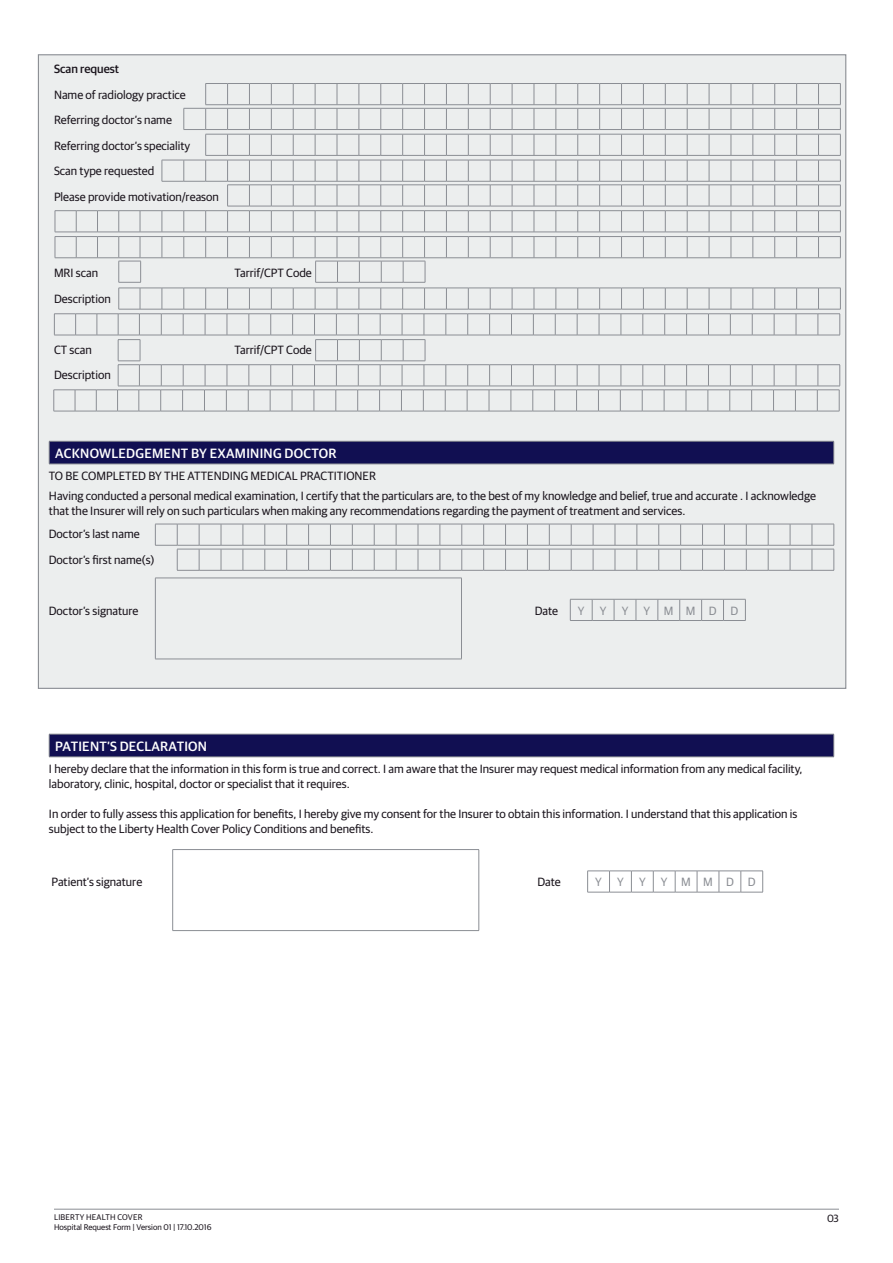
<style>
.page{position:relative;width:893px;height:1263px;background:#fff}
.page>*{position:absolute;margin:0;border:0;box-sizing:border-box;transform-origin:0 0}
.t1{font:500 13.5px "Guardian Sans";letter-spacing:.02em;color:#fff}
.t2{font:12px/25.5px "Guardian Sans";color:#1a141c}
.t3{font:12px "Guardian Sans";letter-spacing:1.095em;color:#8b8e94}
.t4{font:500 12px "Guardian Sans";color:#1a141c}
.t5{font:10.5px "Guardian Sans";color:#1a141c}
.t6{font:8.25px/9.9px "Guardian Sans";letter-spacing:.005em;color:#1a141c}
</style>
<div class="page">
<hr style="left:54px;top:1209px;width:785px;height:1px;background:#8b8e94">
<div style="left:38px;top:54px;width:808px;height:635px;background:#eceeee;border:1px solid #8b8e94"></div>
<div style="left:49px;top:441px;width:785px;height:23px;background:#110f52"></div>
<svg style="left:49px;top:442px;width:1px;height:22px"></svg>
<svg style="left:833px;top:442px;width:1px;height:22px"></svg>
<hr style="left:49px;top:441px;width:785px;height:1px;background:#8b8e94">
<hr style="left:49px;top:464px;width:785px;height:1px;background:#8b8e94">
<svg style="left:155px;top:524px;width:680px;height:47px"></svg>
<svg style="left:570px;top:599px;width:176px;height:22px"></svg>
<hr style="left:155px;top:578px;width:1px;height:81px;background:#8b8e94">
<hr style="left:461px;top:578px;width:1px;height:81px;background:#8b8e94">
<hr style="left:155px;top:578px;width:307px;height:1px;background:#8b8e94">
<hr style="left:155px;top:659px;width:307px;height:1px;background:#8b8e94">
<div style="left:49px;top:734px;width:785px;height:23px;background:#110f52"></div>
<svg style="left:49px;top:735px;width:1px;height:21px"></svg>
<svg style="left:833px;top:735px;width:1px;height:21px"></svg>
<hr style="left:49px;top:734px;width:785px;height:1px;background:#8b8e94">
<hr style="left:49px;top:756px;width:785px;height:1px;background:#8b8e94">
<svg style="left:587px;top:871px;width:176px;height:22px"></svg>
<hr style="left:172px;top:850px;width:1px;height:80px;background:#8b8e94">
<hr style="left:479px;top:850px;width:1px;height:80px;background:#8b8e94">
<hr style="left:172px;top:849px;width:307px;height:1px;background:#8b8e94">
<hr style="left:172px;top:930px;width:307px;height:1px;background:#8b8e94">
<svg style="left:54px;top:83px;width:787px;height:329px"></svg>
<p class="t4" style="left:54px;top:60px;width:67px">SCAN REQUEST</p>
<p class="t2" style="left:54px;top:81px;width:166px">Name of radiology practice<br>Referring doctor’s name<br>Referring doctor’s speciality<br>Scan type requested<br>Please provide motivation/reason</p>
<p class="t2" style="left:54px;top:259px;width:46px">MRI scan</p>
<p class="t2" style="left:234px;top:259px;width:79px">Tarrif/CPT Code</p>
<p class="t2" style="left:54px;top:285px;width:58px">Description</p>
<p class="t2" style="left:54px;top:336px;width:39px">CT scan</p>
<p class="t2" style="left:234px;top:336px;width:79px">Tarrif/CPT Code</p>
<p class="t2" style="left:54px;top:361px;width:58px">Description</p>
<p class="t1" style="left:55px;top:443px;width:35px">ACKNOWLEDG</p>
<p class="t1" style="left:144px;top:443px;width:18px">EMENT</p>
<p class="t1" style="left:191px;top:443px;width:44px">BY EXAMINING</p>
<p class="t1" style="left:284px;top:443px;width:10px">DOCTOR</p>
<p class="t2" style="left:49px;top:488px;width:769px;line-height:15px">Having conducted a personal medical examination, I certify that the particulars are, to the best of my knowledge and belief, true and accurate . I acknowledge that the Insurer will rely on such particulars when making any recommendations regarding the payment of treatment and services.</p>
<p class="t2" style="left:49px;top:520px;width:107px">Doctor’s last name<br>Doctor’s first name(s)</p>
<p class="t2" style="left:49px;top:462px;width:329px">TO BE COMPLETED BY THE ATTENDING MEDICAL PRACTITIONER</p>
<p class="t2" style="left:49px;top:597px;width:91px">Doctor’s signature</p>
<p class="t2" style="left:535px;top:597px;width:25px">Date</p>
<p class="t3" style="left:578px;top:602px;width:8px">Y</p>
<p class="t3" style="left:600px;top:602px;width:8px">Y</p>
<p class="t3" style="left:622px;top:602px;width:8px">Y</p>
<p class="t3" style="left:644px;top:602px;width:96px">YMMDD</p>
<p class="t1" style="left:55px;top:736px;width:153px">PATIENT’S DECLARATION</p>
<p class="t2" style="left:49px;top:761px;width:755px;line-height:15px">I hereby declare that the information in this form is true and correct. I am aware that the Insurer may request medical information from any medical facility, laboratory, clinic, hospital, doctor or specialist that it requires.</p>
<p class="t2" style="left:49px;top:806px;width:750px;line-height:15px">In order to fully assess this application for benefits, I hereby give my consent for the Insurer to obtain this information. I understand that this application is subject to the Liberty Health Cover Policy Conditions and benefits.</p>
<p class="t2" style="left:52px;top:868px;width:92px">Patient’s signature</p>
<p class="t2" style="left:538px;top:868px;width:25px">Date</p>
<p class="t3" style="left:595px;top:873px;width:8px">Y</p>
<p class="t3" style="left:617px;top:873px;width:8px">Y</p>
<p class="t3" style="left:639px;top:873px;width:8px">Y</p>
<p class="t3" style="left:661px;top:873px;width:96px">YMMDD</p>
<p class="t6" style="left:54px;top:1211px;width:159px">Liberty Health Cover<br>Hospital Request Form | Version 01 | 17.10.2016</p>
<p class="t5" style="left:827px;top:1211px;width:13px">03</p>
</div>
